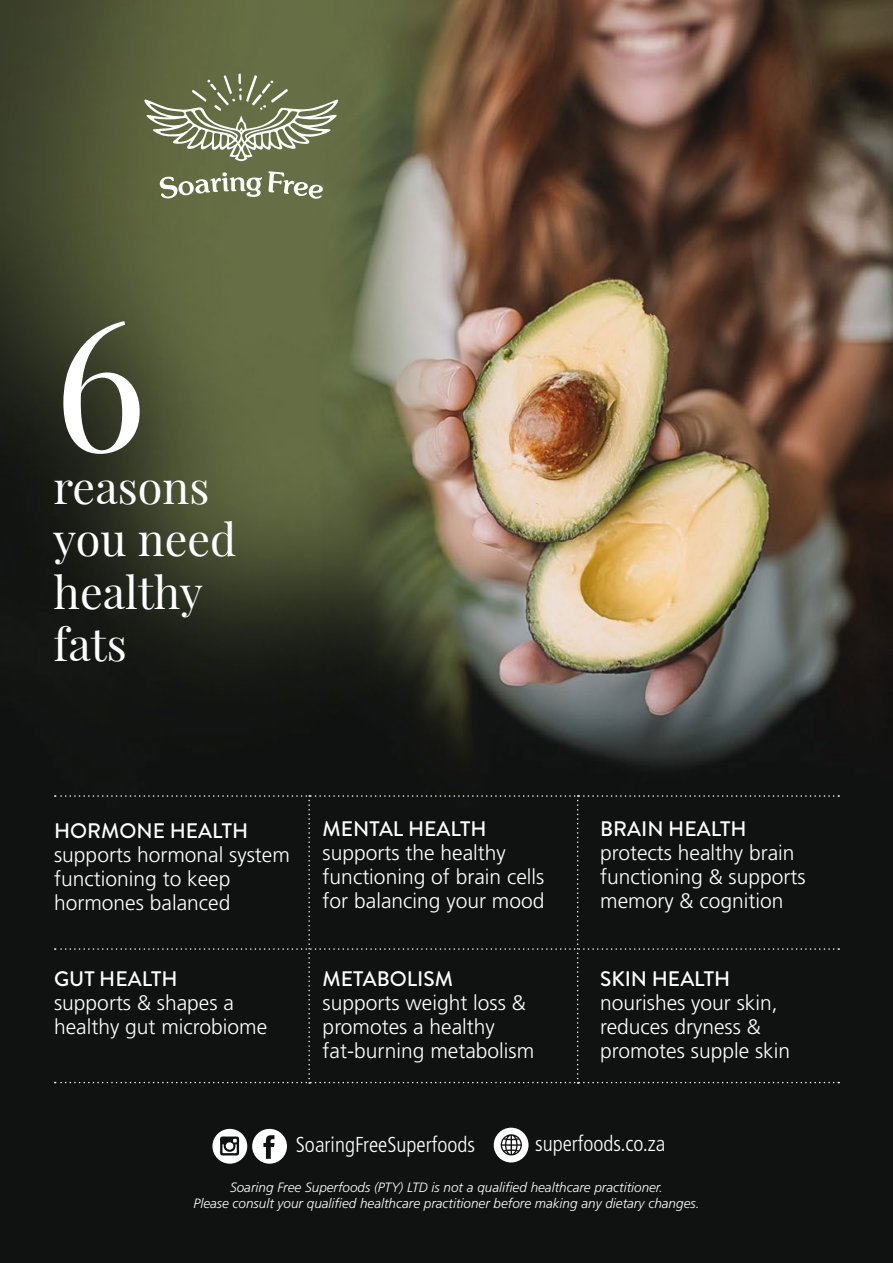
<style>
.page{position:relative;width:893px;height:1263px;background:#fff}
.page>*{position:absolute;margin:0;border:0;box-sizing:border-box;transform-origin:0 0}
.t1{font:180px "Playfair Display";color:#fff}
.t2{font:45px/52.5px "Playfair Display";color:#fff}
.t3{font:300 condensed 21.6px "Frutiger";color:#fff}
.t4{font:300 21px/24px "Frutiger";color:#fff}
.t5{font:500 21px "Brandon Grotesque";color:#fff}
.t6{font:italic 300 13.5px/16.2px "Frutiger";color:#fff;text-align:center}
</style>
<div class="page">
<img style="left:0;top:0;width:893px;height:1263px">
<svg style="left:159px;top:172px;width:103px;height:27px"></svg>
<svg style="left:268px;top:171px;width:55px;height:28px"></svg>
<svg style="left:144px;top:74px;width:195px;height:87px;background:#7f8664"></svg>
<div style="left:55px;top:795px;width:784px;height:289px;background:#101211"></div>
<svg style="left:212px;top:1129px;width:75px;height:35px"></svg>
<svg style="left:494px;top:1128px;width:34px;height:34px"></svg>
<h1 class="t1" style="left:54px;top:271px;width:95px">6</h1>
<h2 class="t2" style="left:54px;top:460px;width:184px">reasons you need healthy fats</h2>
<p class="t5" style="left:54px;top:816px;width:196px">HORMONE HEALTH</p>
<p class="t4" style="left:54px;top:842px;width:237px">supports hormonal system functioning to keep hormones balanced</p>
<p class="t5" style="left:54px;top:964px;width:125px">GUT HEALTH</p>
<p class="t4" style="left:54px;top:990px;width:215px">supports &amp; shapes a healthy gut microbiome</p>
<p class="t5" style="left:323px;top:814px;width:165px">MENTAL HEALTH</p>
<p class="t4" style="left:323px;top:840px;width:223px">supports the healthy functioning of brain cells for balancing your mood</p>
<p class="t5" style="left:323px;top:964px;width:132px">METABOLISM</p>
<p class="t4" style="left:323px;top:990px;width:213px">supports weight loss &amp; promotes a healthy fat-burning metabolism</p>
<p class="t5" style="left:600px;top:814px;width:148px">BRAIN HEALTH</p>
<p class="t4" style="left:600px;top:840px;width:207px">protects healthy brain functioning &amp; supports memory &amp; cognition</p>
<p class="t5" style="left:600px;top:964px;width:132px">SKIN HEALTH</p>
<p class="t4" style="left:600px;top:990px;width:191px">nourishes your skin, reduces dryness &amp; promotes supple skin</p>
<p class="t3" style="left:296px;top:1132px;width:181px">SoaringFreeSuperfoods</p>
<p class="t3" style="left:535px;top:1131px;width:132px">superfoods.co.za</p>
<p class="t6" style="left:194px;top:1179px;width:507px">Soaring Free Superfoods (PTY) LTD is not a qualified healthcare practitioner.<br>Please consult your qualified healthcare practitioner before making any dietary changes.</p>
</div>
